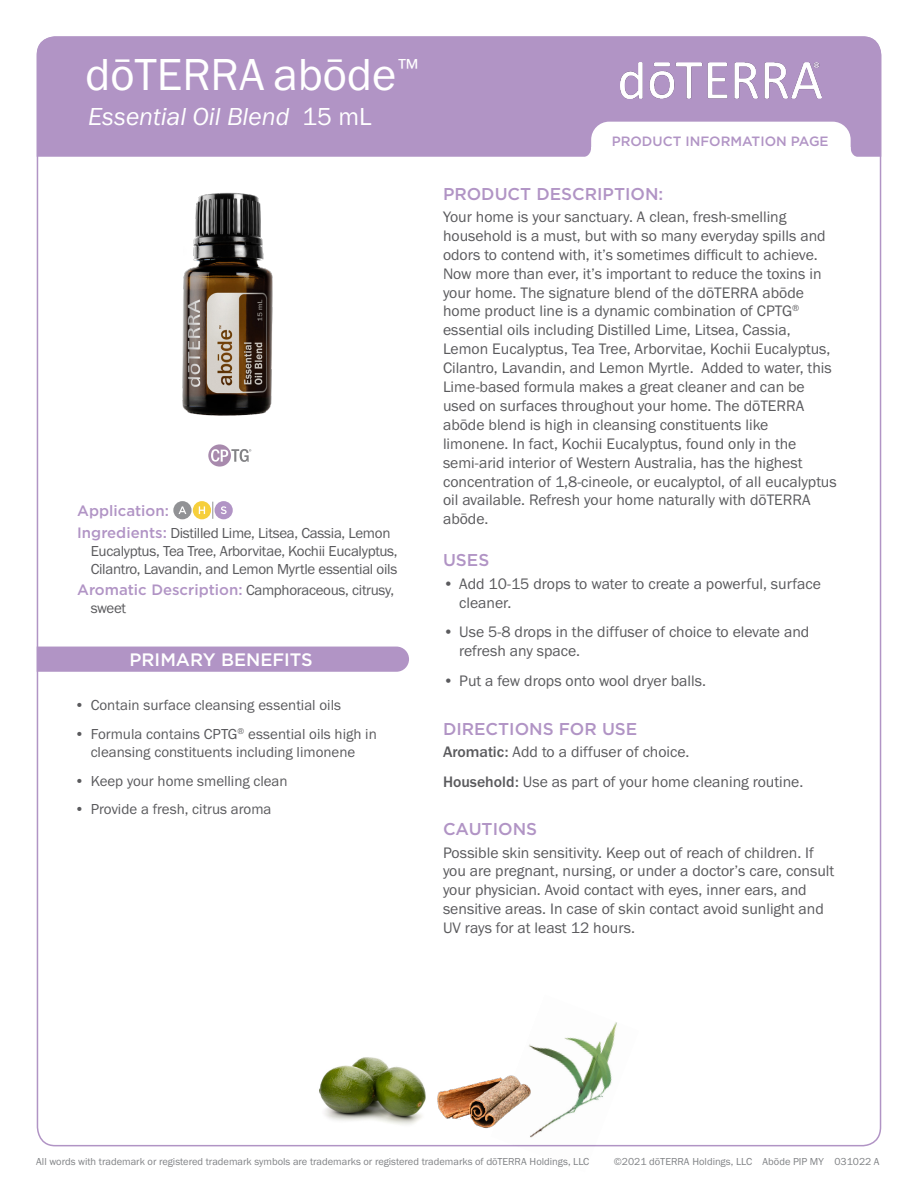
<style>
.page{position:relative;width:918px;height:1188px;background:#fff}
.page>*{position:absolute;margin:0;border:0;box-sizing:border-box;transform-origin:0 0}
.Main_H1{font:46.5px "Franklin Gothic URW Boo";color:#fff}
.Main_H2{font:25.5px "Franklin Gothic URW Boo Ita";color:#fff}
.t1{font:500 18px "Gotham";color:#fff}
.Purple_Headers{font:500 17.1px "Gotham";color:#b194c5}
.Body{font:15.75px/18.9px "Franklin Gothic URW Boo";color:#5a5a5d}
.Directions_Bold_Attr{font:15.75px "Franklin Gothic URW Boo";color:#5a5a5d}
.Oil_Attribute_Panel{font:15px/18px "Franklin Gothic URW Boo";letter-spacing:-.01em;color:#5a5a5d}
.Oil_Attribute_Panel-2{font:500 15px "Gotham";color:#b194c5}
.Purple_Headers-2{font:500 13.5px "Gotham";color:#b194c5}
.t2{font:10.5px "Franklin Gothic URW Boo";color:#808285}
.s1{font-family:"Franklin Gothic URW Boo"}
.s2{font-family:"Gotham";font-weight:500;color:#b194c5}
.s3{font-family:"Franklin Gothic URW";font-weight:500}
</style>
<div class="page">
<img style="left:182px;top:192px;width:91px;height:224px">
<div style="left:37px;top:36px;width:844px;height:121px;background:#b194c5"></div>
<img style="left:621px;top:63px;width:200px;height:36px">
<svg style="left:581px;top:122px;width:280px;height:35px"></svg>
<svg style="left:212px;top:502px;width:1px;height:17px"></svg>
<div style="left:173px;top:501px;width:19px;height:18px;background:#919295;border-radius:50%"></div>
<svg style="left:179px;top:506px;width:7px;height:8px"></svg>
<div style="left:215px;top:501px;width:18px;height:18px;background:#b194c5;border-radius:50%"></div>
<svg style="left:221px;top:506px;width:6px;height:8px"></svg>
<div style="left:193px;top:501px;width:18px;height:18px;background:#f6cf3c;border-radius:50%"></div>
<svg style="left:199px;top:506px;width:6px;height:8px"></svg>
<div style="left:37px;top:647px;width:372px;height:25px;background:#b194c5"></div>
<img style="left:319px;top:1057px;width:102px;height:68px">
<img style="left:547px;top:1022px;width:92px;height:125px">
<img style="left:421px;top:1044px;width:126px;height:103px">
<svg style="left:208px;top:444px;width:43px;height:23px"></svg>
<p class="Main_H1" style="left:85px;top:46px;width:334px">dōTERRA abōde<sup>™</sup></p>
<p class="Main_H2" style="left:88px;top:100px;width:285px">Essential Oil Blend <span class="s1">15 mL</span></p>
<p class="Oil_Attribute_Panel-2" style="left:77px;top:501px;width:93px">Application:</p>
<p class="Oil_Attribute_Panel" style="left:91px;top:523px;width:308px;text-indent:-14px"><span class="s2">Ingredients:</span> Distilled Lime, Litsea, Cassia, Lemon<br>Eucalyptus, Tea Tree, Arborvitae, Kochii Eucalyptus,<br>Cilantro, Lavandin, and Lemon Myrtle essential oils</p>
<p class="Oil_Attribute_Panel" style="left:91px;top:581px;width:305px;text-indent:-14px"><span class="s2">Aromatic Description:</span> Camphoraceous, citrusy, sweet</p>
<p class="t1" style="left:130px;top:648px;width:185px">PRIMARY BENEFITS</p>
<p class="Oil_Attribute_Panel" style="left:75px;top:696px;width:268px">• Contain surface cleansing essential oils</p>
<p class="Oil_Attribute_Panel" style="left:75px;top:725px;width:304px;text-align:center">• Formula contains CPTG<sup>®</sup> essential oils high in cleansing constituents including limonene</p>
<p class="Oil_Attribute_Panel" style="left:75px;top:771px;width:215px">• Keep your home smelling clean</p>
<p class="Oil_Attribute_Panel" style="left:75px;top:800px;width:199px">• Provide a fresh, citrus aroma</p>
<p class="Purple_Headers-2" style="left:612px;top:132px;width:218px">PRODUCT INFORMATION PAGE</p>
<p class="Purple_Headers" style="left:443px;top:182px;width:222px">PRODUCT DESCRIPTION:</p>
<p class="Body" style="left:443px;top:207px;width:395px">Your home is your sanctuary. A clean, fresh-smelling household is a must, but with so many everyday spills and odors to contend with, it’s sometimes difficult to achieve.<br>Now more than ever, it’s important to reduce the toxins in your home. The signature blend of the dōTERRA abōde home product line is a dynamic combination of CPTG<sup>® </sup>essential oils including Distilled Lime, Litsea, Cassia, Lemon Eucalyptus, Tea Tree, Arborvitae, Kochii Eucalyptus, Cilantro, Lavandin, and Lemon Myrtle. Added to water, this Lime-based formula makes a great cleaner and can be used on surfaces throughout your home. The dōTERRA abōde blend is high in cleansing constituents like limonene. In fact, Kochii Eucalyptus, found only in the semi-arid interior of Western Australia, has the highest concentration of 1,8-cineole, or eucalyptol, of all eucalyptus oil available. Refresh your home naturally with dōTERRA abōde.</p>
<p class="Purple_Headers" style="left:443px;top:549px;width:48px">USES</p>
<p class="Body" style="left:459px;top:574px;width:363px;text-indent:-16px">• Add 10-15 drops to water to create a powerful, surface cleaner.</p>
<p class="Body" style="left:459px;top:622px;width:352px;text-indent:-16px">• Use 5-8 drops in the diffuser of choice to elevate and refresh any space.</p>
<p class="Body" style="left:443px;top:671px;width:265px">• Put a few drops onto wool dryer balls.</p>
<p class="Purple_Headers" style="left:443px;top:717px;width:196px">DIRECTIONS FOR USE</p>
<p class="Directions_Bold_Attr" style="left:443px;top:742px;width:248px"><span class="s3">Aromatic:</span> Add to a diffuser of choice.</p>
<p class="Directions_Bold_Attr" style="left:443px;top:772px;width:362px"><span class="s3">Household:</span> Use as part of your home cleaning routine.</p>
<p class="Purple_Headers" style="left:443px;top:818px;width:96px">CAUTIONS</p>
<p class="Body" style="left:443px;top:843px;width:393px">Possible skin sensitivity. Keep out of reach of children. If you are pregnant, nursing, or under a doctor’s care, consult your physician. Avoid contact with eyes, inner ears, and sensitive areas. In case of skin contact avoid sunlight and UV rays for at least 12 hours.</p>
<p class="t2" style="left:36px;top:1155px;width:555px">All words with trademark or registered trademark symbols are trademarks or registered trademarks of dōTERRA Holdings, LLC</p>
<p class="t2" style="left:614px;top:1155px;width:267px">©2021 dōTERRA Holdings, LLC Abōde PIP MY 031022 A</p>
</div>
